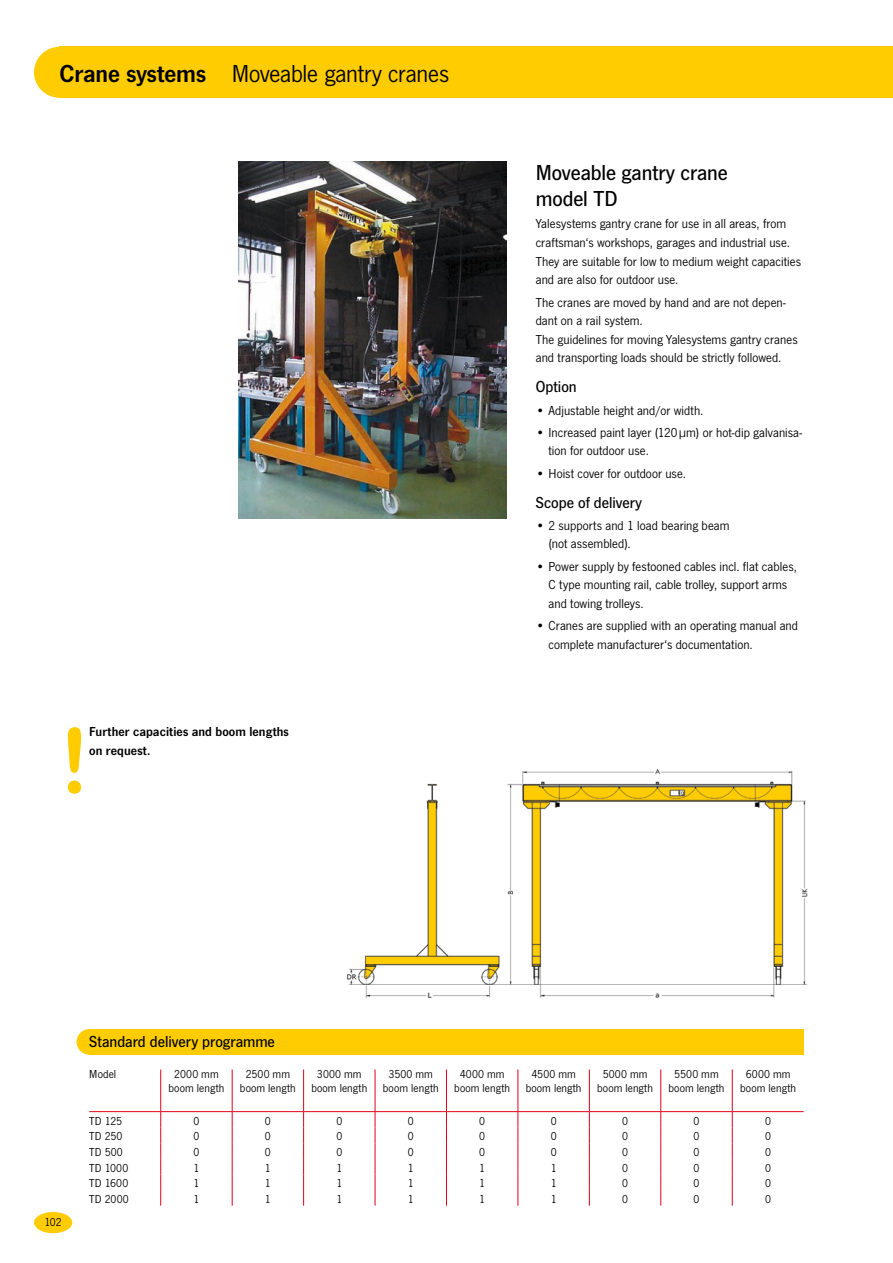
<style>
.page{position:relative;width:893px;height:1263px;background:#fff}
.page>*{position:absolute;margin:0;border:0;box-sizing:border-box;transform-origin:0 0}
.t1{font:90px "Arial Rounded MT Bold";color:#fecc00}
.t2{font:25.5px "News Got T";letter-spacing:-.01em;color:#000}
.t3{font:500 22.5px/26.1px "News Got T";letter-spacing:-.005em;color:#000}
.t4{font:500 16.5px "News Got T";color:#000}
.t5{font:13.5px/18.6px "News Got T";letter-spacing:.005em;color:#000}
.t6{font:600 13.5px/18.6px "News Got T";letter-spacing:.01em;color:#000}
.t7{font:12px/14.9px "News Got T";letter-spacing:.015em;color:#000;text-align:center}
.s1{font-weight:600}
</style>
<div class="page">
<div style="left:60px;top:47px;width:833px;height:51px;background:#fecc00"></div>
<svg style="left:34px;top:47px;width:26px;height:51px"></svg>
<div style="left:34px;top:1212px;width:38px;height:21px;background:#fecc00;border-radius:50%"></div>
<div style="left:89px;top:1029px;width:715px;height:25px;background:#fecc00"></div>
<svg style="left:77px;top:1029px;width:12px;height:25px"></svg>
<img style="left:238px;top:162px;width:268px;height:357px">
<hr style="left:160px;top:1069px;width:1px;height:42px;background:#e2001a">
<hr style="left:232px;top:1069px;width:1px;height:42px;background:#e2001a">
<hr style="left:303px;top:1069px;width:1px;height:42px;background:#e2001a">
<hr style="left:375px;top:1069px;width:1px;height:42px;background:#e2001a">
<hr style="left:446px;top:1069px;width:1px;height:42px;background:#e2001a">
<hr style="left:518px;top:1069px;width:1px;height:42px;background:#e2001a">
<hr style="left:589px;top:1069px;width:1px;height:42px;background:#e2001a">
<hr style="left:660px;top:1069px;width:1px;height:42px;background:#e2001a">
<hr style="left:732px;top:1069px;width:1px;height:42px;background:#e2001a">
<hr style="left:89px;top:1111px;width:72px;height:1px;background:#e2001a">
<hr style="left:161px;top:1111px;width:71px;height:1px;background:#e2001a">
<hr style="left:232px;top:1111px;width:72px;height:1px;background:#e2001a">
<hr style="left:304px;top:1111px;width:71px;height:1px;background:#e2001a">
<hr style="left:375px;top:1111px;width:71px;height:1px;background:#e2001a">
<hr style="left:446px;top:1111px;width:72px;height:1px;background:#e2001a">
<hr style="left:518px;top:1111px;width:71px;height:1px;background:#e2001a">
<hr style="left:589px;top:1111px;width:72px;height:1px;background:#e2001a">
<hr style="left:661px;top:1111px;width:71px;height:1px;background:#e2001a">
<hr style="left:732px;top:1111px;width:72px;height:1px;background:#e2001a">
<svg style="left:160px;top:1112px;width:1px;height:94px"></svg>
<svg style="left:232px;top:1112px;width:1px;height:94px"></svg>
<svg style="left:303px;top:1112px;width:1px;height:94px"></svg>
<svg style="left:375px;top:1112px;width:1px;height:94px"></svg>
<svg style="left:446px;top:1112px;width:1px;height:94px"></svg>
<svg style="left:518px;top:1112px;width:1px;height:94px"></svg>
<svg style="left:589px;top:1112px;width:1px;height:94px"></svg>
<svg style="left:660px;top:1112px;width:1px;height:94px"></svg>
<svg style="left:732px;top:1112px;width:1px;height:94px"></svg>
<img style="left:347px;top:768px;width:461px;height:231px">
<h2 class="t2" style="left:60px;top:59px;width:391px"><span class="s1">Crane systems</span> Moveable gantry cranes</h2>
<h1 class="t1" style="left:60px;top:707px;width:31px">!</h1>
<p class="t6" style="left:89px;top:722px;width:201px">Further capacities and boom lengths on request.</p>
<h3 class="t3" style="left:536px;top:159px;width:194px">Moveable gantry crane model TD</h3>
<p class="t5" style="left:536px;top:214px;width:267px">Yalesystems gantry crane for use in all areas, from craftsman‘s workshops, garages and industrial use.<br>They are suitable for low to medium weight capacities and are also for outdoor use.</p>
<p class="t5" style="left:536px;top:292px;width:263px">The cranes are moved by hand and are not depen&shy;dant on a rail system.<br>The guidelines for moving Yalesystems gantry cranes and transporting loads should be strictly followed.</p>
<p class="t4" style="left:536px;top:378px;width:43px">Option</p>
<p class="t5" style="left:536px;top:400px;width:169px">• Adjustable height and/or width.</p>
<p class="t5" style="left:549px;top:423px;width:255px;text-indent:-13px">• Increased paint layer (120 µm) or hot-dip galvanisa&shy;tion for outdoor use.</p>
<p class="t5" style="left:536px;top:464px;width:152px">• Hoist cover for outdoor use.</p>
<p class="t4" style="left:536px;top:493px;width:108px">Scope of delivery</p>
<p class="t5" style="left:549px;top:516px;width:183px;text-indent:-13px">• 2 supports and 1 load bearing beam (not assembled).</p>
<p class="t5" style="left:549px;top:557px;width:250px;text-indent:-13px">• Power supply by festooned cables incl. flat cables,<br>C type mounting rail, cable trolley, support arms and towing trolleys.</p>
<p class="t5" style="left:549px;top:616px;width:251px;text-indent:-13px">• Cranes are supplied with an operating manual and complete manufacturer‘s documentation.</p>
<p class="t7" style="left:44px;top:1214px;width:19px">102</p>
<p class="t4" style="left:89px;top:1032px;width:187px">Standard delivery programme</p>
<p class="t7" style="left:89px;top:1066px;width:28px">Model</p>
<p class="t7" style="left:169px;top:1066px;width:57px">2000 mm boom length</p>
<p class="t7" style="left:240px;top:1066px;width:57px">2500 mm boom length</p>
<p class="t7" style="left:311px;top:1066px;width:57px">3000 mm boom length</p>
<p class="t7" style="left:383px;top:1066px;width:57px">3500 mm boom length</p>
<p class="t7" style="left:454px;top:1066px;width:57px">4000 mm boom length</p>
<p class="t7" style="left:526px;top:1066px;width:57px">4500 mm boom length</p>
<p class="t7" style="left:597px;top:1066px;width:57px">5000 mm boom length</p>
<p class="t7" style="left:669px;top:1066px;width:57px">5500 mm boom length</p>
<p class="t7" style="left:740px;top:1066px;width:57px">6000 mm boom length</p>
<p class="t7" style="left:89px;top:1113px;width:34px">TD 125</p>
<p class="t7" style="left:193px;top:1113px;width:7px">0</p>
<p class="t7" style="left:265px;top:1113px;width:7px">0</p>
<p class="t7" style="left:336px;top:1113px;width:7px">0</p>
<p class="t7" style="left:408px;top:1113px;width:7px">0</p>
<p class="t7" style="left:479px;top:1113px;width:7px">0</p>
<p class="t7" style="left:551px;top:1113px;width:7px">0</p>
<p class="t7" style="left:622px;top:1113px;width:7px">0</p>
<p class="t7" style="left:694px;top:1113px;width:7px">0</p>
<p class="t7" style="left:765px;top:1113px;width:7px">0</p>
<p class="t7" style="left:89px;top:1129px;width:35px">TD 250</p>
<p class="t7" style="left:193px;top:1129px;width:7px">0</p>
<p class="t7" style="left:265px;top:1129px;width:7px">0</p>
<p class="t7" style="left:336px;top:1129px;width:7px">0</p>
<p class="t7" style="left:408px;top:1129px;width:7px">0</p>
<p class="t7" style="left:479px;top:1129px;width:7px">0</p>
<p class="t7" style="left:551px;top:1129px;width:7px">0</p>
<p class="t7" style="left:622px;top:1129px;width:7px">0</p>
<p class="t7" style="left:694px;top:1129px;width:7px">0</p>
<p class="t7" style="left:765px;top:1129px;width:7px">0</p>
<p class="t7" style="left:89px;top:1144px;width:35px">TD 500</p>
<p class="t7" style="left:193px;top:1144px;width:7px">0</p>
<p class="t7" style="left:265px;top:1144px;width:7px">0</p>
<p class="t7" style="left:336px;top:1144px;width:7px">0</p>
<p class="t7" style="left:408px;top:1144px;width:7px">0</p>
<p class="t7" style="left:479px;top:1144px;width:7px">0</p>
<p class="t7" style="left:551px;top:1144px;width:7px">0</p>
<p class="t7" style="left:622px;top:1144px;width:7px">0</p>
<p class="t7" style="left:694px;top:1144px;width:7px">0</p>
<p class="t7" style="left:765px;top:1144px;width:7px">0</p>
<p class="t7" style="left:89px;top:1160px;width:41px">TD 1000</p>
<p class="t7" style="left:193px;top:1160px;width:7px">1</p>
<p class="t7" style="left:265px;top:1160px;width:7px">1</p>
<p class="t7" style="left:336px;top:1160px;width:7px">1</p>
<p class="t7" style="left:408px;top:1160px;width:7px">1</p>
<p class="t7" style="left:479px;top:1160px;width:7px">1</p>
<p class="t7" style="left:551px;top:1160px;width:7px">1</p>
<p class="t7" style="left:622px;top:1160px;width:7px">0</p>
<p class="t7" style="left:694px;top:1160px;width:7px">0</p>
<p class="t7" style="left:765px;top:1160px;width:7px">0</p>
<p class="t7" style="left:89px;top:1175px;width:40px">TD 1600</p>
<p class="t7" style="left:193px;top:1175px;width:7px">1</p>
<p class="t7" style="left:265px;top:1175px;width:7px">1</p>
<p class="t7" style="left:336px;top:1175px;width:7px">1</p>
<p class="t7" style="left:408px;top:1175px;width:7px">1</p>
<p class="t7" style="left:479px;top:1175px;width:7px">1</p>
<p class="t7" style="left:551px;top:1175px;width:7px">1</p>
<p class="t7" style="left:622px;top:1175px;width:7px">0</p>
<p class="t7" style="left:694px;top:1175px;width:7px">0</p>
<p class="t7" style="left:765px;top:1175px;width:7px">0</p>
<p class="t7" style="left:89px;top:1191px;width:41px">TD 2000</p>
<p class="t7" style="left:193px;top:1191px;width:7px">1</p>
<p class="t7" style="left:265px;top:1191px;width:7px">1</p>
<p class="t7" style="left:336px;top:1191px;width:7px">1</p>
<p class="t7" style="left:408px;top:1191px;width:7px">1</p>
<p class="t7" style="left:479px;top:1191px;width:7px">1</p>
<p class="t7" style="left:551px;top:1191px;width:7px">1</p>
<p class="t7" style="left:622px;top:1191px;width:7px">0</p>
<p class="t7" style="left:694px;top:1191px;width:7px">0</p>
<p class="t7" style="left:765px;top:1191px;width:7px">0</p>
</div>
